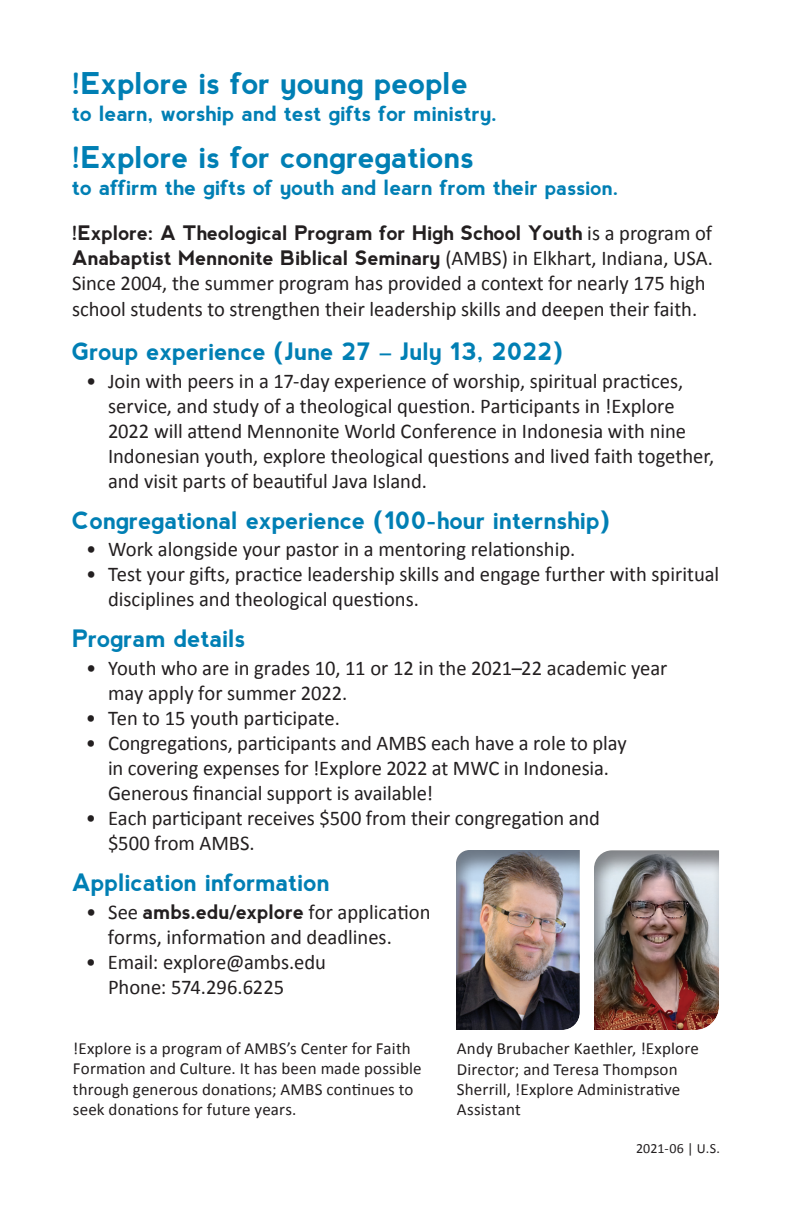
<style>
.page{position:relative;width:792px;height:1224px;background:#fff}
.page>*{position:absolute;margin:0;border:0;box-sizing:border-box;transform-origin:0 0}
.t1{font:700 30px "nevis";color:#007fb4}
.t2{font:700 24px "nevis";color:#007fb4}
.t3{font:21px/25px "Calibri";color:#231f20}
.t4{font:700 21px "nevis";color:#007fb4}
.t5{font:700 20px/25px "nevis";color:#231f20}
.t6{font:17px/20.4px "Calibri";letter-spacing:.01em;color:#231f20}
.t7{font:14px "Calibri";letter-spacing:.01em;color:#231f20}
.s1{font-size:20px}
.s2{font-family:"Calibri";font-weight:400;font-size:21px}
.s3{font-family:"nevis";font-weight:700;font-size:20px}
</style>
<div class="page">
<div style="left:456px;top:847px;width:126px;height:184px;background:#231f20;opacity:.5"></div>
<div style="left:592px;top:847px;width:130px;height:184px;background:#231f20;opacity:.5"></div>
<h1 class="t1" style="left:72px;top:66px;width:398px">!Explore is for young people</h1>
<p class="t4" style="left:72px;top:101px;width:427px">to learn, worship and test gifts for ministry.</p>
<h1 class="t1" style="left:72px;top:140px;width:404px">!Explore is for congregations</h1>
<p class="t4" style="left:72px;top:176px;width:548px">to affirm the gifts of youth and learn from their <span class="s1">passion.</span></p>
<p class="t5" style="left:72px;top:220px;width:642px">!Explore: A Theological Program for High School Youth <span class="s2">is a program of<br></span>Anabaptist Mennonite Biblical Seminary <span class="s2">(AMBS) in Elkhart, Indiana, USA.</span></p>
<p class="t3" style="left:72px;top:270px;width:635px;line-height:26.4px">Since 2004, the summer program has provided a context for nearly 175 high school students to strengthen their leadership skills and deepen their faith.</p>
<p class="t2" style="left:72px;top:338px;width:493px">Group experience (June 27 – July 13, 2022)</p>
<p class="t3" style="left:108px;top:368px;width:608px;text-indent:-22px">• Join with peers in a 17-day experience of worship, spiritual practices, service, and study of a theological question. Participants in !Explore 2022 will attend Mennonite World Conference in Indonesia with nine Indonesian youth, explore theological questions and lived faith together, and visit parts of beautiful Java Island.</p>
<p class="t2" style="left:72px;top:506px;width:541px">Congregational experience (100-hour internship)</p>
<p class="t3" style="left:86px;top:537px;width:491px">• Work alongside your pastor in a mentoring relationship.</p>
<p class="t3" style="left:108px;top:562px;width:613px;text-indent:-22px">• Test your gifts, practice leadership skills and engage further with spiritual disciplines and theological questions.</p>
<p class="t2" style="left:72px;top:625px;width:175px">Program details</p>
<p class="t3" style="left:108px;top:656px;width:561px;text-indent:-22px">• Youth who are in grades 10, 11 or 12 in the 2021–22 academic year may apply for summer 2022.</p>
<p class="t3" style="left:86px;top:706px;width:255px">• Ten to 15 youth participate.</p>
<p class="t3" style="left:108px;top:731px;width:520px;text-indent:-22px">• Congregations, participants and AMBS each have a role to play in covering expenses for !Explore 2022 at MWC in Indonesia.<br>Generous financial support is available!</p>
<p class="t3" style="left:108px;top:806px;width:493px;text-indent:-22px">• Each participant receives $500 from their congregation and $500 from AMBS.</p>
<p class="t2" style="left:72px;top:869px;width:259px">Application information</p>
<p class="t3" style="left:108px;top:899px;width:324px;text-indent:-22px">• See <span class="s3">ambs.edu/explore</span> for application forms, information and deadlines.</p>
<p class="t3" style="left:108px;top:949px;width:220px;text-indent:-22px">• Email: explore@ambs.edu<br>Phone: 574.296.6225</p>
<p class="t6" style="left:73px;top:1038px;width:350px">!Explore is a program of AMBS’s Center for Faith Formation and Culture. It has been made possible through generous donations; AMBS continues to seek donations for future years.</p>
<p class="t6" style="left:457px;top:1039px;width:244px">Andy Brubacher Kaethler, !Explore<br>Director; and Teresa Thompson<br>Sherrill, !Explore Administrative<br>Assistant</p>
<p class="t7" style="left:636px;top:1139px;width:85px">2021-06 | U.S.</p>
</div>
